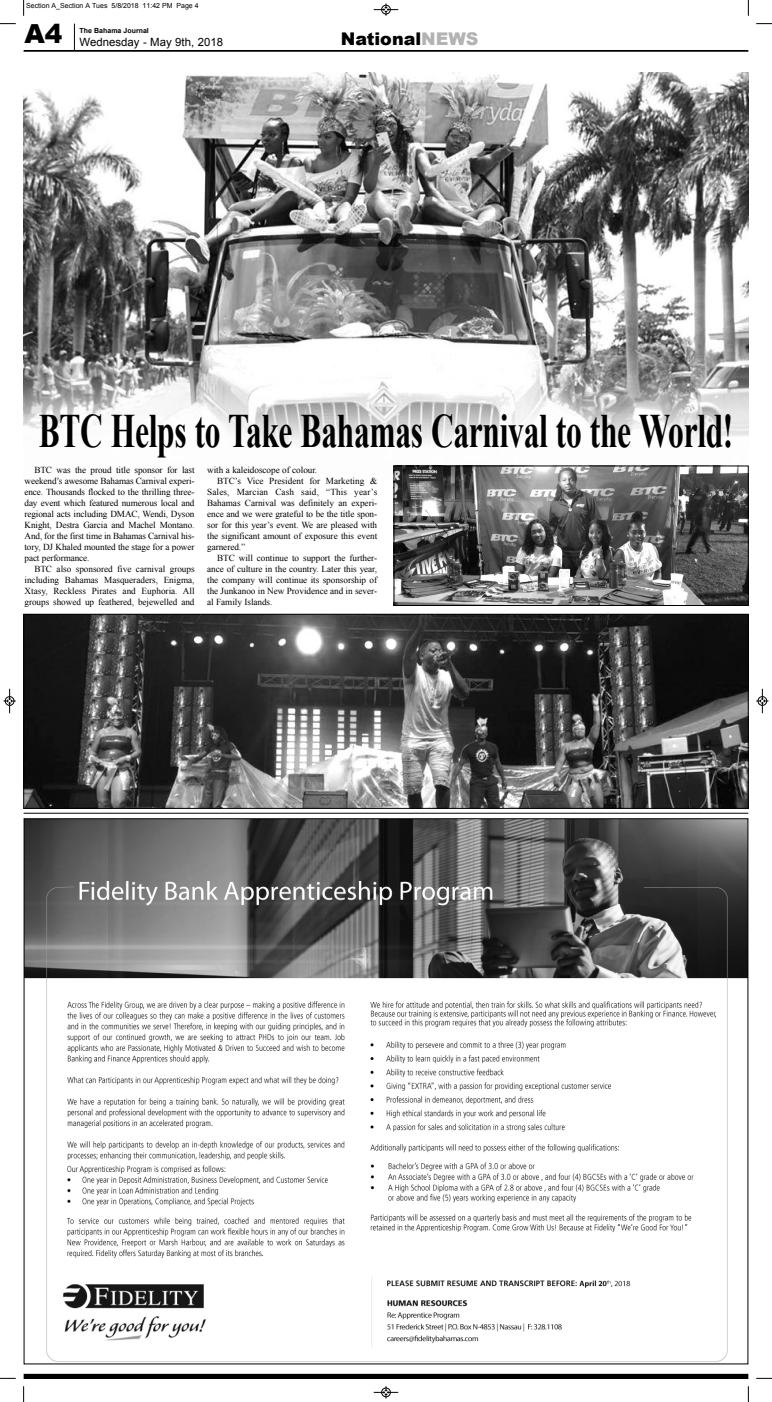
<style>
.page{position:relative;width:772px;height:1402px;background:#fff}
.page>*{position:absolute;margin:0;border:0;box-sizing:border-box;transform-origin:0 0}
.t1{font:700 47.95px "Times New Roman";letter-spacing:-.01em;color:#000;scale:.66 1}
.t2{font:900 26.25px "Arial";color:#000}
.t3{font:900 17.5px "Arial";color:#000}
.t4{font:11.38px "Arial";color:#000}
.t5{font:9.19px/11px "Times New Roman";letter-spacing:-.005em;color:#000;text-align:justify}
.t6{font:9.19px "Times New Roman";letter-spacing:.015em;color:#000}
.t7{font:7px "Arial";color:#000}
.t8{font:700 7px "Arial";color:#000}
.s1{color:#b3b3b3}
</style>
<div class="page">
<svg style="left:74px;top:24px;width:1px;height:26px"></svg>
<hr style="left:24px;top:50px;width:724px;height:2px;background:#000">
<hr style="left:24px;top:1374px;width:724px;height:4px;background:#000">
<img style="left:26px;top:820px;width:720px;height:542px">
<hr style="left:24px;top:813px;width:724px;height:1px;background:#000">
<img style="left:24px;top:73px;width:724px;height:407px">
<img style="left:396px;top:468px;width:350px;height:136px">
<div style="left:394px;top:466px;width:354px;height:140px;border:1px solid #000"></div>
<img style="left:26px;top:616px;width:720px;height:190px">
<div style="left:24px;top:614px;width:724px;height:194px;border:1px solid #000"></div>
<svg style="left:23px;top:0;width:1px;height:16px"></svg>
<svg style="left:0;top:23px;width:16px;height:1px"></svg>
<svg style="left:748px;top:0;width:1px;height:16px"></svg>
<svg style="left:756px;top:23px;width:16px;height:1px"></svg>
<svg style="left:23px;top:1386px;width:1px;height:16px"></svg>
<svg style="left:0;top:1378px;width:16px;height:1px"></svg>
<svg style="left:748px;top:1386px;width:1px;height:16px"></svg>
<svg style="left:756px;top:1378px;width:16px;height:1px"></svg>
<svg style="left:374px;top:4px;width:24px;height:12px"></svg>
<svg style="left:374px;top:1386px;width:24px;height:12px"></svg>
<svg style="left:4px;top:689px;width:12px;height:24px"></svg>
<svg style="left:756px;top:689px;width:12px;height:24px"></svg>
<p class="t7" style="left:26px;top:2px;width:174px">Section A_Section A Tues 5/8/2018 11:42 PM Page 4</p>
<h2 class="t2" style="left:24px;top:14px;width:39px">A4</h2>
<p class="t8" style="left:80px;top:26px;width:71px">The Bahama Journal</p>
<p class="t4" style="left:80px;top:36px;width:145px">Wednesday - May 9th, 2018</p>
<h3 class="t3" style="left:341px;top:26px;width:139px">National<span class="s1">NEWS</span></h3>
<h1 class="t1" style="left:39px;top:404px;width:1054px">BTC Helps to Take Bahamas Carnival to the World!</h1>
<p class="t5" style="left:25px;top:464px;width:172px;text-indent:10px">BTC was the proud title sponsor for last weekend’s awesome Bahamas Carnival experi&shy;ence. Thousands flocked to the thrilling three&shy;day event which featured numerous local and regional acts including DMAC, Wendi, Dyson Knight, Destra Garcia and Machel Montano.<br>And, for the first time in Bahamas Carnival his&shy;tory, DJ Khaled mounted the stage for a power pact performance.</p>
<p class="t5" style="left:25px;top:564px;width:172px;text-indent:10px">BTC also sponsored five carnival groups including Bahamas Masqueraders, Enigma, Xtasy, Reckless Pirates and Euphoria. All groups showed up feathered, bejewelled and</p>
<p class="t5" style="left:207px;top:464px;width:112px">with a kaleidoscope of colour.</p>
<p class="t5" style="left:217px;top:475px;width:162px">BTC’s Vice President for Marketing &amp;</p>
<p class="t6" style="left:207px;top:487px;width:172px">Sales, Marcian Cash said, “This year’s</p>
<p class="t5" style="left:207px;top:497px;width:172px">Bahamas Carnival was definitely an experi-</p>
<p class="t5" style="left:207px;top:509px;width:172px">ence and we were grateful to be the title spon-</p>
<p class="t5" style="left:207px;top:520px;width:172px">sor for this year’s event. We are pleased with</p>
<p class="t5" style="left:207px;top:531px;width:172px">the significant amount of exposure this event</p>
<p class="t5" style="left:207px;top:542px;width:40px">garnered.”</p>
<p class="t5" style="left:217px;top:553px;width:162px">BTC will continue to support the further-</p>
<p class="t5" style="left:207px;top:564px;width:172px">ance of culture in the country. Later this year,</p>
<p class="t5" style="left:207px;top:575px;width:172px">the company will continue its sponsorship of</p>
<p class="t5" style="left:207px;top:586px;width:172px">the Junkanoo in New Providence and in sever-</p>
<p class="t5" style="left:207px;top:597px;width:67px">al Family Islands.</p>
</div>
